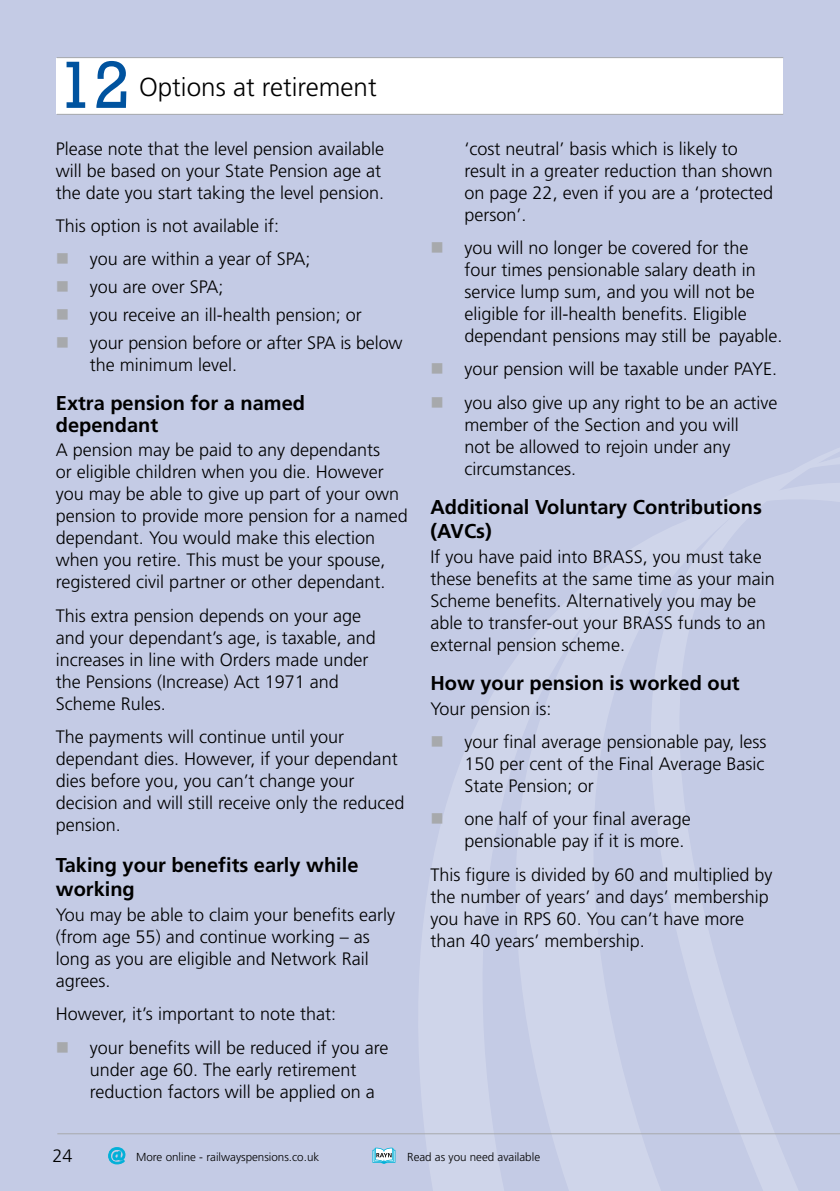
<style>
.page{position:relative;width:840px;height:1191px;background:#fff}
.page>*{position:absolute;margin:0;border:0;box-sizing:border-box;transform-origin:0 0}
.t1{font:26px "Frutiger LT 45 Lt";color:#000}
.t2{font:20px/24px "Frutiger LT 65 Bd";color:#000}
.t3{font:18px/22px "Frutiger LT 45 Lt";color:#000}
.t4{font:11.6px "Frutiger LT 45 Lt";color:#000}
.s1{color:#a7a9ac}
</style>
<div class="page">
<div style="left:0;top:0;width:839px;height:1191px;background:#c4cbe5"></div>
<div style="left:57px;top:58px;width:725px;height:56px;background:#fff"></div>
<hr style="left:57px;top:57px;width:725px;height:1px;background:#a7a9ac">
<hr style="left:57px;top:114px;width:725px;height:1px;background:#a7a9ac">
<svg style="left:418px;top:799px;width:31px;height:392px;fill:#cfd5ea"></svg>
<svg style="left:449px;top:617px;width:103px;height:574px;fill:#cfd5ea"></svg>
<svg style="left:552px;top:448px;width:287px;height:743px"></svg>
<hr style="left:57px;top:1133px;width:782px;height:1px;background:#a7a9ac">
<svg style="left:108px;top:1147px;width:17px;height:17px"></svg>
<svg style="left:372px;top:1147px;width:23px;height:16px"></svg>
<svg style="left:66px;top:61px;width:60px;height:47px"></svg>
<h1 class="t1" style="left:139px;top:72px;width:239px">Options at retirement</h1>
<p class="t3" style="left:56px;top:138px;width:330px">Please note that the level pension available will be based on your State Pension age at the date you start taking the level pension.</p>
<p class="t3" style="left:56px;top:215px;width:225px">This option is not available if:</p>
<p class="t3" style="left:56px;top:248px;width:256px"><span class="s1">■</span> you are within a year of SPA;</p>
<p class="t3" style="left:56px;top:276px;width:169px"><span class="s1">■</span> you are over SPA;</p>
<p class="t3" style="left:56px;top:304px;width:307px"><span class="s1">■</span> you receive an ill-health pension; or</p>
<p class="t3" style="left:90px;top:331px;width:314px;text-indent:-34px"><span class="s1">■</span> your pension before or after SPA is below the minimum level.</p>
<p class="t2" style="left:56px;top:392px;width:250px;line-height:22px">Extra pension for a named dependant</p>
<p class="t3" style="left:56px;top:439px;width:353px">A pension may be paid to any dependants<br>or eligible children when you die. However you may be able to give up part of your own pension to provide more pension for a named dependant. You would make this election when you retire. This must be your spouse, registered civil partner or other dependant.</p>
<p class="t3" style="left:56px;top:605px;width:321px">This extra pension depends on your age and your dependant’s age, is taxable, and increases in line with Orders made under the Pensions (Increase) Act 1971 and Scheme Rules.</p>
<p class="t3" style="left:56px;top:726px;width:350px">The payments will continue until your dependant dies. However, if your dependant dies before you, you can’t change your decision and will still receive only the reduced pension.</p>
<p class="t2" style="left:56px;top:853px;width:304px">Taking your benefits early while working</p>
<p class="t3" style="left:56px;top:904px;width:341px">You may be able to claim your benefits early (from age 55) and continue working – as long as you are eligible and Network Rail agrees.</p>
<p class="t3" style="left:56px;top:1003px;width:282px">However, it’s important to note that:</p>
<p class="t3" style="left:90px;top:1036px;width:300px;text-indent:-34px"><span class="s1">■</span> your benefits will be reduced if you are under age 60. The early retirement reduction factors will be applied on a</p>
<p class="t3" style="left:464px;top:138px;width:310px">‘cost neutral’ basis which is likely to result in a greater reduction than shown on page 22, even if you are a ‘protected person’.</p>
<p class="t3" style="left:464px;top:237px;width:319px;text-indent:-34px"><span class="s1">■</span> you will no longer be covered for the four times pensionable salary death in service lump sum, and you will not be eligible for ill-health benefits. Eligible dependant pensions may still be payable.</p>
<p class="t3" style="left:430px;top:358px;width:348px"><span class="s1">■</span> your pension will be taxable under PAYE.</p>
<p class="t3" style="left:464px;top:392px;width:314px;text-indent:-34px"><span class="s1">■</span> you also give up any right to be an active member of the Section and you will<br>not be allowed to rejoin under any circumstances.</p>
<p class="t2" style="left:430px;top:495px;width:333px">Additional Voluntary Contributions (AVCs)</p>
<p class="t3" style="left:430px;top:546px;width:346px">If you have paid into BRASS, you must take these benefits at the same time as your main Scheme benefits. Alternatively you may be able to transfer-out your BRASS funds to an external pension scheme.</p>
<p class="t2" style="left:430px;top:671px;width:310px">How your pension is worked out</p>
<p class="t3" style="left:430px;top:697px;width:123px">Your pension is:</p>
<p class="t3" style="left:464px;top:731px;width:303px;text-align:justify;text-indent:-34px"><span class="s1">■</span> your final average pensionable pay, less 150 per cent of the Final Average Basic State Pension; or</p>
<p class="t3" style="left:464px;top:808px;width:228px;text-indent:-34px"><span class="s1">■</span> one half of your final average pensionable pay if it is more.</p>
<p class="t3" style="left:430px;top:863px;width:343px">This figure is divided by 60 and multiplied by the number of years’ and days’ membership you have in RPS 60. You can’t have more than 40 years’ membership.</p>
<p class="t3" style="left:52px;top:1144px;width:22px">24</p>
<p class="t4" style="left:136px;top:1150px;width:184px">More online - railwayspensions.co.uk</p>
<p class="t4" style="left:407px;top:1150px;width:134px">Read as you need available</p>
</div>
